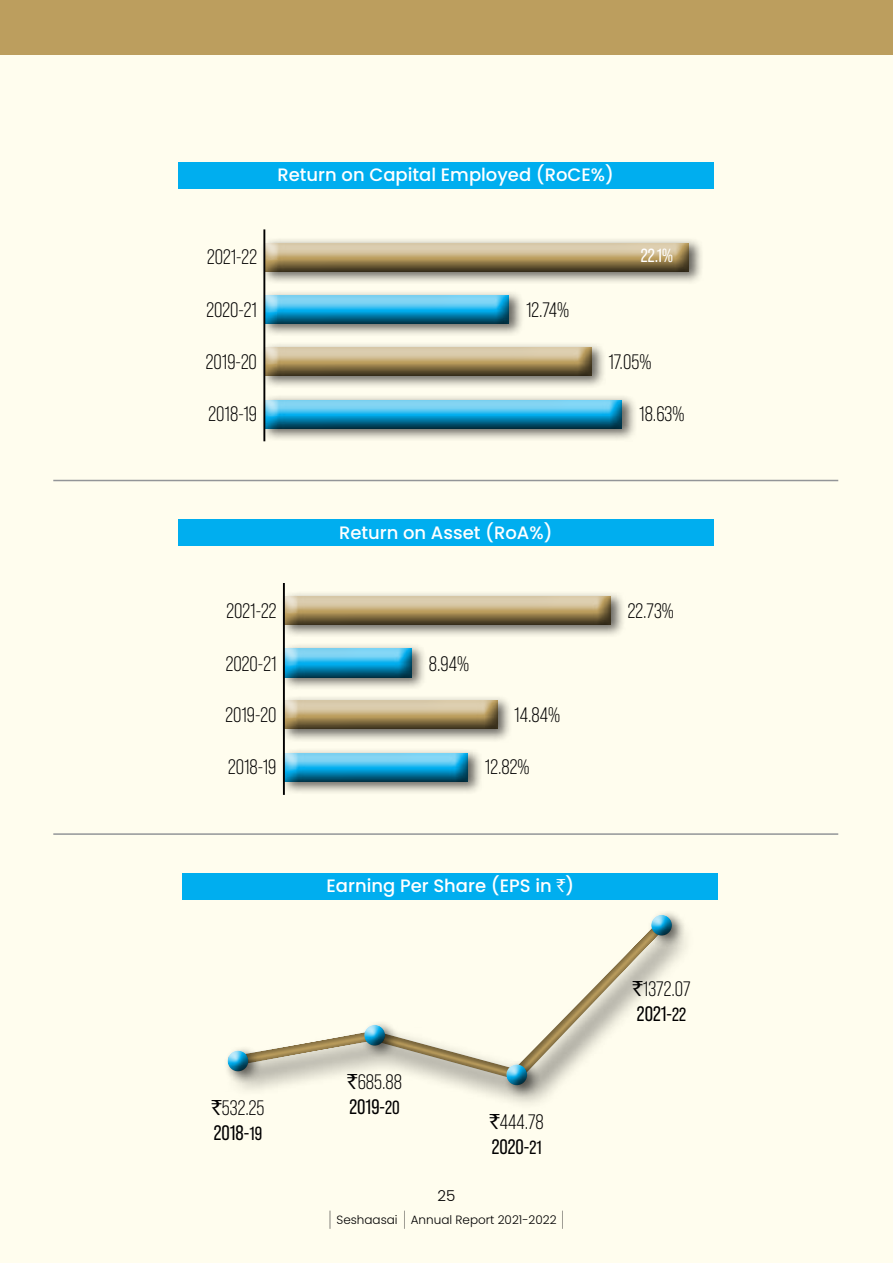
<style>
.page{position:relative;width:893px;height:1263px;background:#fffdee}
.page>*{position:absolute;margin:0;border:0;box-sizing:border-box;transform-origin:0 0}
.t1{font:20.85px/25px "Bebas Neue Pro";color:#000}
.t2{font:18.9px "Bebas Neue Pro";color:#fff}
.t3{font:500 18px "Poppins";color:#fff}
.t4{font:300 15px "Poppins";color:#000}
.t5{font:300 12px "Poppins";color:#000}
.s1{font-family:"Rupee Foradian"}
.s2{font-style:inherit}
.s3{font-size:18.9px}
.s4{font-family:"Rupee Foradian";font-weight:400}
.s5{font-weight:100;font-size:21px}
</style>
<div class="page">
<div style="left:178px;top:162px;width:535px;height:27px;background:#00aeef"></div>
<div style="left:260px;top:237px;width:444px;height:47px;background:#000;opacity:.6"></div>
<svg style="left:260px;top:234px;width:441px;height:38px"></svg>
<div style="left:260px;top:290px;width:265px;height:47px;background:#000;opacity:.6"></div>
<div style="left:250px;top:281px;width:271px;height:44px;background:#fffdee"></div>
<svg style="left:265px;top:286px;width:256px;height:39px"></svg>
<div style="left:260px;top:341px;width:347px;height:48px;background:#000;opacity:.6"></div>
<div style="left:250px;top:333px;width:353px;height:44px;background:#fffdee"></div>
<svg style="left:265px;top:338px;width:339px;height:39px"></svg>
<div style="left:260px;top:394px;width:377px;height:47px;background:#000;opacity:.6"></div>
<div style="left:250px;top:387px;width:384px;height:42px;background:#fffdee"></div>
<svg style="left:265px;top:390px;width:370px;height:39px"></svg>
<hr style="left:263px;top:230px;width:2px;height:210px;background:#000">
<hr style="left:53px;top:480px;width:785px;height:1px;background:#939598">
<hr style="left:53px;top:833px;width:785px;height:2px;background:#939598">
<div style="left:178px;top:520px;width:535px;height:26px;background:#00aeef"></div>
<div style="left:280px;top:591px;width:345px;height:47px;background:#000;opacity:.6"></div>
<svg style="left:280px;top:587px;width:343px;height:39px"></svg>
<div style="left:280px;top:643px;width:147px;height:48px;background:#000;opacity:.6"></div>
<div style="left:270px;top:635px;width:154px;height:43px;background:#fffdee"></div>
<svg style="left:282px;top:639px;width:143px;height:39px"></svg>
<div style="left:280px;top:695px;width:233px;height:47px;background:#000;opacity:.6"></div>
<div style="left:270px;top:687px;width:239px;height:44px;background:#fffdee"></div>
<svg style="left:282px;top:691px;width:228px;height:40px"></svg>
<div style="left:280px;top:747px;width:204px;height:48px;background:#000;opacity:.6"></div>
<div style="left:270px;top:740px;width:210px;height:43px;background:#fffdee"></div>
<svg style="left:282px;top:744px;width:198px;height:39px"></svg>
<hr style="left:283px;top:584px;width:2px;height:210px;background:#000">
<div style="left:183px;top:873px;width:535px;height:27px;background:#00aeef"></div>
<div style="left:223px;top:918px;width:472px;height:193px;background:#000;opacity:.6"></div>
<div style="left:222px;top:915px;width:449px;height:166px;background:#000;opacity:.4"></div>
<div style="left:224px;top:1045px;width:39px;height:39px;background:#000;opacity:.6"></div>
<div style="left:214px;top:1038px;width:44px;height:34px;background:#fffdee"></div>
<svg style="left:227px;top:1046px;width:35px;height:26px"></svg>
<div style="left:360px;top:1019px;width:40px;height:40px;background:#000;opacity:.6"></div>
<div style="left:351px;top:1012px;width:44px;height:35px;background:#fff;opacity:.75"></div>
<svg style="left:357px;top:1020px;width:42px;height:27px"></svg>
<div style="left:502px;top:1059px;width:40px;height:39px;background:#000;opacity:.6"></div>
<div style="left:493px;top:1052px;width:44px;height:34px;background:#fff;opacity:.75"></div>
<svg style="left:499px;top:1060px;width:42px;height:26px"></svg>
<div style="left:647px;top:909px;width:39px;height:40px;background:#000;opacity:.6"></div>
<div style="left:638px;top:902px;width:44px;height:34px;background:#fffdee"></div>
<svg style="left:644px;top:910px;width:41px;height:26px"></svg>
<div style="left:0;top:0;width:893px;height:54px;background:#bc9e5e"></div>
<p class="t3" style="left:277px;top:164px;width:338px">Return on Capital Employed (RoCE%)</p>
<p class="t1" style="left:207px;top:244px;width:51px">2021-22</p>
<p class="t2" style="left:641px;top:245px;width:34px">22.1%</p>
<p class="t1" style="left:206px;top:297px;width:52px">2020-21</p>
<p class="t1" style="left:526px;top:297px;width:45px">12.74%</p>
<p class="t1" style="left:206px;top:349px;width:53px">2019-20</p>
<p class="t1" style="left:608px;top:349px;width:44px">17.05%</p>
<p class="t1" style="left:209px;top:401px;width:50px">2018-19</p>
<p class="t1" style="left:639px;top:401px;width:47px">18.63%</p>
<p class="t3" style="left:339px;top:522px;width:215px">Return on Asset (RoA%)</p>
<p class="t1" style="left:227px;top:598px;width:51px">2021-22</p>
<p class="t1" style="left:628px;top:598px;width:48px">22.73%</p>
<p class="t1" style="left:226px;top:651px;width:52px">2020-21</p>
<p class="t1" style="left:429px;top:651px;width:42px">8.94%</p>
<p class="t1" style="left:225px;top:703px;width:53px">2019-20</p>
<p class="t1" style="left:514px;top:703px;width:47px">14.84%</p>
<p class="t1" style="left:228px;top:754px;width:50px">2018-19</p>
<p class="t1" style="left:485px;top:754px;width:46px">12.82%</p>
<p class="t1" style="left:211px;top:1095px;width:54px"><span class="s1">`</span>532.25<br><span class="s2">2018-</span><span class="s3">19</span></p>
<p class="t3" style="left:326px;top:875px;width:249px">Earning Per Share (EPS in <span class="s4">`</span>)</p>
<p class="t1" style="left:347px;top:1069px;width:56px"><span class="s1">`</span>685.88<br><span class="s2">2019-</span><span class="s3">20</span></p>
<p class="t1" style="left:489px;top:1109px;width:56px"><span class="s1">`</span>444.78<br><span class="s2">2020-</span><span class="s3">21</span></p>
<p class="t4" style="left:438px;top:1187px;width:19px">25</p>
<p class="t5" style="left:328px;top:1212px;width:238px"><span class="s5">|</span> Seshaasai <span class="s5">|</span> Annual Report 2021-2022 <span class="s5">|</span></p>
<p class="t1" style="left:632px;top:976px;width:60px"><span class="s1">`</span>1372.07<br><span class="s2">2021-</span><span class="s3">22</span></p>
</div>
